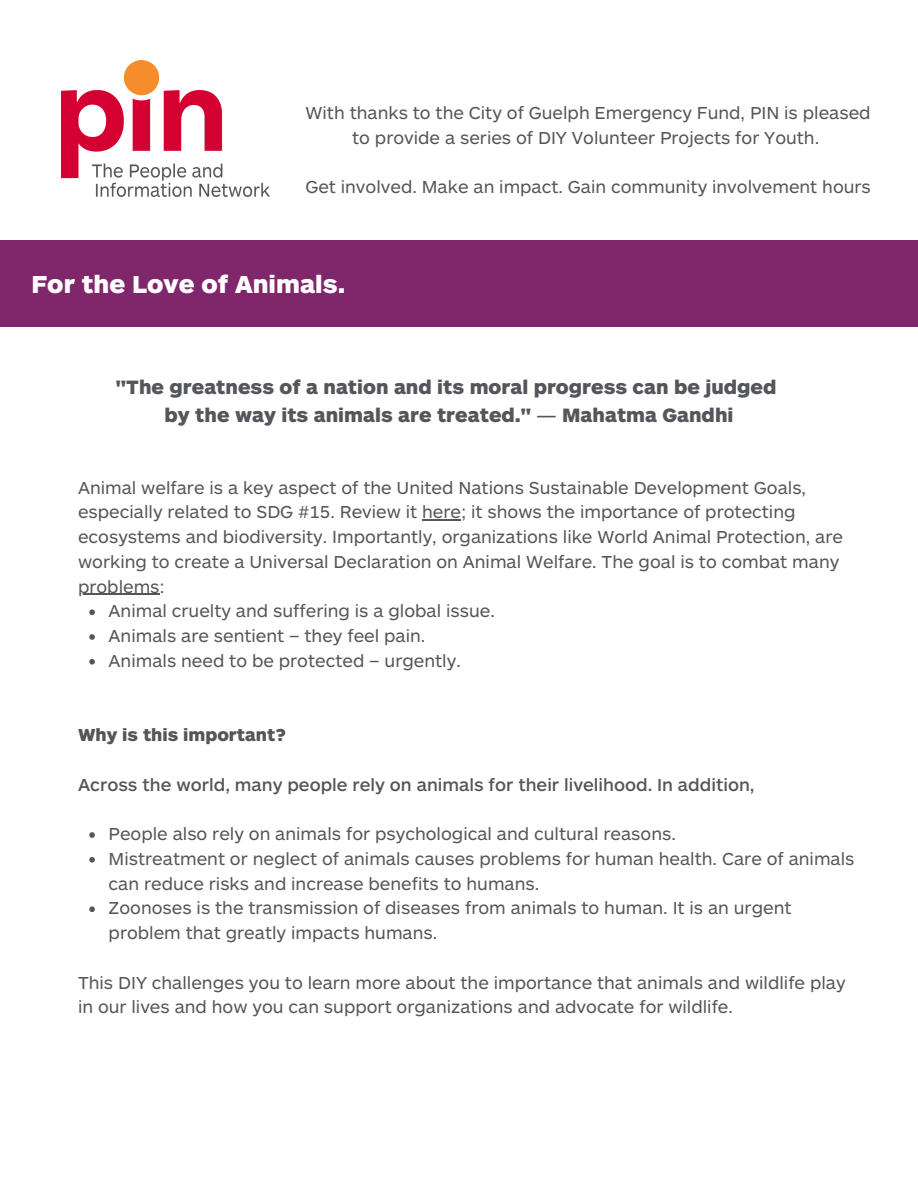
<style>
.page{position:relative;width:918px;height:1188px;background:#fff}
.page>*{position:absolute;margin:0;border:0;box-sizing:border-box;transform-origin:0 0}
.t1{font:900 25.5px "ARS Maquette";color:#fff}
.t2{font:900 20.1px/28.2px "ARS Maquette";color:#53565a;text-align:center}
.t3{font:18px/24.8px "ARS Maquette";color:#53565a}
.t4{font:500 18px "ARS Maquette";color:#53565a}
.t5{font:900 18px "ARS Maquette";color:#53565a}
.s1{font-family:"Noto Sans";font-weight:400}
</style>
<div class="page">
<div style="left:0;top:240px;width:918px;height:87px;background:#80276c"></div>
<svg style="left:89px;top:609px;width:6px;height:6px"></svg>
<svg style="left:89px;top:634px;width:6px;height:6px"></svg>
<svg style="left:89px;top:659px;width:6px;height:6px"></svg>
<svg style="left:89px;top:832px;width:6px;height:6px"></svg>
<svg style="left:89px;top:857px;width:6px;height:6px"></svg>
<svg style="left:89px;top:906px;width:6px;height:6px"></svg>
<hr style="left:422px;top:519px;width:39px;height:2px;background:#53565a">
<hr style="left:78px;top:594px;width:82px;height:1px;background:#53565a">
<img style="left:61px;top:60px;width:208px;height:137px">
<p class="t3" style="left:306px;top:99px;width:567px;text-align:center">With thanks to the City of Guelph Emergency Fund, PIN is pleased to provide a series of DIY Volunteer Projects for Youth.</p>
<p class="t3" style="left:305px;top:174px;width:567px">Get involved. Make an impact. Gain community involvement hours</p>
<h1 class="t1" style="left:32px;top:268px;width:315px">For the Love of Animals.</h1>
<p class="t2" style="left:116px;top:372px;width:662px">"The greatness of a nation and its moral progress can be judged by the way its animals are treated." <span class="s1">―</span> Mahatma Gandhi</p>
<p class="t3" style="left:78px;top:474px;width:766px">Animal welfare is a key aspect of the United Nations Sustainable Development Goals, especially related to SDG #15. Review it here; it shows the importance of protecting ecosystems and biodiversity. Importantly, organizations like World Animal Protection, are working to create a Universal Declaration on Animal Welfare. The goal is to combat many problems:</p>
<p class="t3" style="left:109px;top:598px;width:388px">Animal cruelty and suffering is a global issue.<br>Animals are sentient – they feel pain.<br>Animals need to be protected – urgently.</p>
<p class="t5" style="left:78px;top:723px;width:210px">Why is this important?</p>
<p class="t4" style="left:78px;top:773px;width:678px">Across the world, many people rely on animals for their livelihood. In addition,</p>
<p class="t3" style="left:109px;top:821px;width:747px">People also rely on animals for psychological and cultural reasons.<br>Mistreatment or neglect of animals causes problems for human health. Care of animals can reduce risks and increase benefits to humans.<br>Zoonoses is the transmission of diseases from animals to human. It is an urgent problem that greatly impacts humans.</p>
<p class="t3" style="left:78px;top:969px;width:769px">This DIY challenges you to learn more about the importance that animals and wildlife play in our lives and how you can support organizations and advocate for wildlife.</p>
</div>
